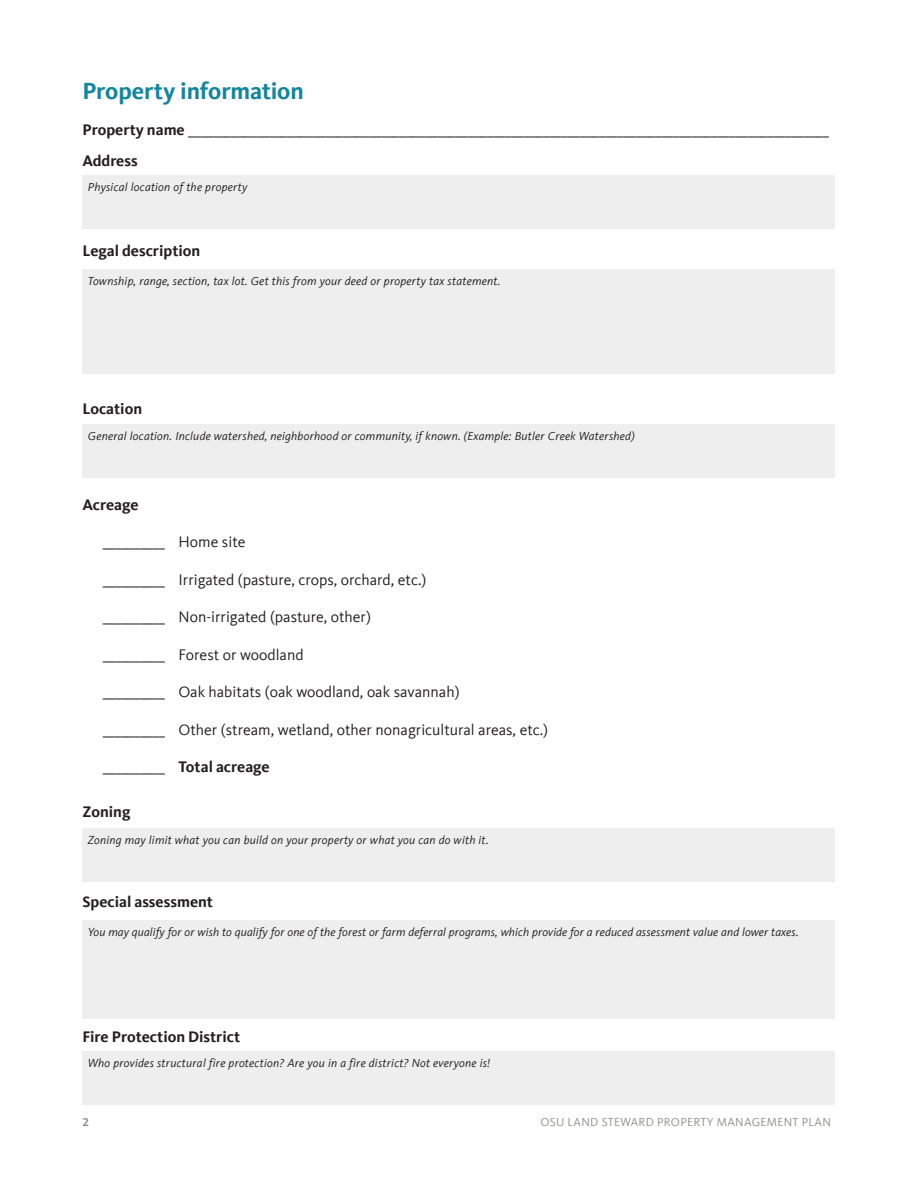
<style>
.page{position:relative;width:918px;height:1188px;background:#fff}
.page>*{position:absolute;margin:0;border:0;box-sizing:border-box;transform-origin:0 0}
.t1{font:700 24px "Kievit Offc";letter-spacing:-.005em;color:#13859c}
.t2{font:15.75px/31.5px "Kievit Offc";color:#231f20}
.t3{font:700 15.75px "Kievit Offc";color:#231f20}
.t4{font:italic 12px "Kievit Offc";letter-spacing:.02em;color:#231f20}
.t5{font:12px "Kievit Offc";letter-spacing:.025em;color:#8f918a}
.t6{font:700 12px "Kievit Offc";color:#8f918a}
.s1{font-weight:700}
.s2{font-weight:400}
</style>
<div class="page">
<div style="left:83px;top:175px;width:752px;height:54px;background:#eeeeef"></div>
<div style="left:83px;top:270px;width:752px;height:104px;background:#eeeeef"></div>
<div style="left:83px;top:424px;width:752px;height:53px;background:#eeeeef"></div>
<div style="left:83px;top:828px;width:752px;height:54px;background:#eeeeef"></div>
<div style="left:83px;top:920px;width:752px;height:98px;background:#eeeeef"></div>
<div style="left:83px;top:1051px;width:752px;height:54px;background:#eeeeef"></div>
<h1 class="t1" style="left:83px;top:77px;width:223px">Property information</h1>
<h2 class="t2" style="left:83px;top:114px;width:748px"><span class="s1">Property name</span> _______________________________________________________________________________________________________<br><span class="s1">Address</span></h2>
<p class="t4" style="left:88px;top:180px;width:161px">Physical location of the property</p>
<h2 class="t3" style="left:83px;top:242px;width:119px">Legal description</h2>
<p class="t4" style="left:88px;top:274px;width:414px">Township, range, section, tax lot. Get this from your deed or property tax statement.</p>
<h2 class="t3" style="left:83px;top:400px;width:61px">Location</h2>
<p class="t4" style="left:88px;top:429px;width:549px">General location. Include watershed, neighborhood or community, if known. (Example: Butler Creek Watershed)</p>
<h2 class="t3" style="left:83px;top:496px;width:58px">Acreage</h2>
<h2 class="t2" style="left:103px;top:527px;width:144px">__________ Home site</h2>
<h2 class="t2" style="left:103px;top:564px;width:325px">__________ Irrigated (pasture, crops, orchard, etc.)</h2>
<h2 class="t2" style="left:103px;top:602px;width:270px">__________ Non-irrigated (pasture, other)</h2>
<h2 class="t2" style="left:103px;top:639px;width:202px">__________ Forest or woodland</h2>
<h2 class="t2" style="left:103px;top:677px;width:358px">__________ Oak habitats (oak woodland, oak savannah)</h2>
<h2 class="t2" style="left:103px;top:714px;width:447px">__________ Other (stream, wetland, other nonagricultural areas, etc.)</h2>
<h2 class="t3" style="left:103px;top:758px;width:168px"><span class="s2">__________</span> Total acreage</h2>
<h2 class="t3" style="left:83px;top:803px;width:49px">Zoning</h2>
<p class="t4" style="left:88px;top:833px;width:402px">Zoning may limit what you can build on your property or what you can do with it.</p>
<h2 class="t3" style="left:83px;top:893px;width:132px">Special assessment</h2>
<p class="t4" style="left:88px;top:925px;width:712px">You may qualify for or wish to qualify for one of the forest or farm deferral programs, which provide for a reduced assessment value and lower taxes.</p>
<h2 class="t3" style="left:83px;top:1028px;width:159px">Fire Protection District</h2>
<p class="t4" style="left:88px;top:1056px;width:404px">Who provides structural fire protection? Are you in a fire district? Not everyone is!</p>
<p class="t6" style="left:82px;top:1115px;width:8px">2</p>
<p class="t5" style="left:541px;top:1115px;width:292px">OSU LAND STEWARD PROPERTY MANAGEMENT PLAN</p>
</div>
